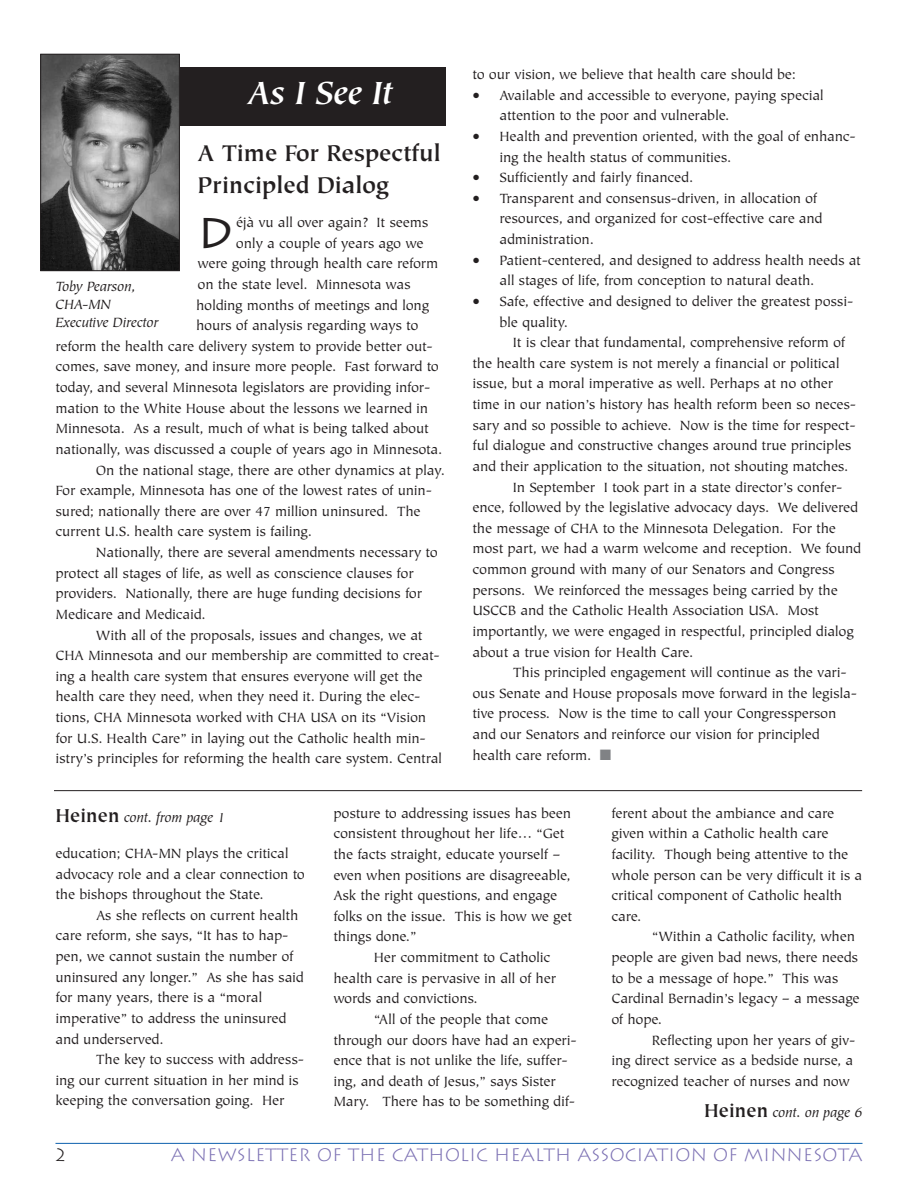
<style>
.page{position:relative;width:918px;height:1188px;background:#fff}
.page>*{position:absolute;margin:0;border:0;box-sizing:border-box;transform-origin:0 0}
.t1{font:42.9px "Lithos Pro";color:#231f20}
.t2{font:italic 700 36px "Tiepolo";letter-spacing:-.015em;color:#fff}
.t3{font:700 25.5px/31.7px "Tiepolo";letter-spacing:-.015em;color:#231f20}
.t4{font:300 18px "Lithos";color:#7d72b4}
.t5{font:300 18px "Lithos";color:#231f20}
.t6{font:15px/20.7px "Tiepolo";letter-spacing:-.015em;color:#231f20}
.t7{font:italic 15px/18px "Tiepolo";letter-spacing:-.015em;color:#231f20}
.s1{color:#808285}
.s2{font-weight:700;font-style:normal;font-size:21px}
</style>
<div class="page">
<hr style="left:56px;top:1143px;width:806px;height:1px;background:#0d60ae">
<div style="left:132px;top:67px;width:314px;height:58px;background:#231f20"></div>
<img style="left:42px;top:56px;width:136px;height:213px">
<div style="left:40px;top:54px;width:140px;height:217px;border:1px solid #231f20"></div>
<hr style="left:54px;top:790px;width:808px;height:1px;background:#231f20">
<h2 class="t2" style="left:248px;top:79px;width:146px">As I See It</h2>
<h3 class="t3" style="left:198px;top:140px;width:245px">A Time For Respectful<br>Principled Dialog</h3>
<h1 class="t1" style="left:198px;top:208px;width:37px">D</h1>
<p class="t6" style="left:236px;top:213px;width:194px">éjà vu all over again? It seems</p>
<p class="t6" style="left:236px;top:234px;width:189px">only a couple of years ago we</p>
<p class="t6" style="left:198px;top:255px;width:242px">were going through health care reform</p>
<p class="t6" style="left:198px;top:275px;width:215px">on the state level. Minnesota was</p>
<p class="t6" style="left:196px;top:296px;width:235px">holding months of meetings and long</p>
<p class="t6" style="left:196px;top:316px;width:224px">hours of analysis regarding ways to</p>
<p class="t6" style="left:55px;top:337px;width:379px">reform the health care delivery system to provide better out-</p>
<p class="t6" style="left:55px;top:358px;width:385px">comes, save money, and insure more people. Fast forward to</p>
<p class="t6" style="left:55px;top:378px;width:377px">today, and several Minnesota legislators are providing infor-</p>
<p class="t6" style="left:55px;top:399px;width:374px">mation to the White House about the lessons we learned in</p>
<p class="t6" style="left:55px;top:420px;width:375px">Minnesota. As a result, much of what is being talked about</p>
<p class="t6" style="left:55px;top:440px;width:388px">nationally, was discussed a couple of years ago in Minnesota.</p>
<p class="t6" style="left:96px;top:461px;width:350px">On the national stage, there are other dynamics at play.</p>
<p class="t6" style="left:55px;top:481px;width:378px">For example, Minnesota has one of the lowest rates of unin-</p>
<p class="t6" style="left:55px;top:502px;width:367px">sured; nationally there are over 47 million uninsured. The</p>
<p class="t6" style="left:55px;top:523px;width:258px">current U.S. health care system is failing.</p>
<p class="t6" style="left:96px;top:543px;width:343px">Nationally, there are several amendments necessary to</p>
<p class="t6" style="left:55px;top:564px;width:360px">protect all stages of life, as well as conscience clauses for</p>
<p class="t6" style="left:55px;top:585px;width:368px">providers. Nationally, there are huge funding decisions for</p>
<p class="t6" style="left:55px;top:605px;width:152px">Medicare and Medicaid.</p>
<p class="t6" style="left:96px;top:626px;width:328px">With all of the proposals, issues and changes, we at</p>
<p class="t6" style="left:55px;top:646px;width:386px">CHA Minnesota and our membership are committed to creat-</p>
<p class="t6" style="left:55px;top:667px;width:369px">ing a health care system that ensures everyone will get the</p>
<p class="t6" style="left:55px;top:688px;width:367px">health care they need, when they need it. During the elec-</p>
<p class="t6" style="left:55px;top:708px;width:372px">tions, CHA Minnesota worked with CHA USA on its “Vision</p>
<p class="t6" style="left:55px;top:729px;width:372px">for U.S. Health Care” in laying out the Catholic health min-</p>
<p class="t6" style="left:55px;top:750px;width:388px">istry’s principles for reforming the health care system. Central</p>
<p class="t7" style="left:56px;top:279px;width:104px">Toby Pearson,<br>CHA-MN<br>Executive Director</p>
<p class="t6" style="left:472px;top:65px;width:325px">to our vision, we believe that health care should be:</p>
<p class="t6" style="left:499px;top:86px;width:326px;text-indent:-27px">• Available and accessible to everyone, paying special attention to the poor and vulnerable.</p>
<p class="t6" style="left:499px;top:127px;width:358px;text-indent:-27px">• Health and prevention oriented, with the goal of enhanc&shy;ing the health status of communities.</p>
<p class="t6" style="left:472px;top:168px;width:222px">• Sufficiently and fairly financed.</p>
<p class="t6" style="left:499px;top:189px;width:325px;text-indent:-27px">• Transparent and consensus-driven, in allocation of resources, and organized for cost-effective care and administration.</p>
<p class="t6" style="left:499px;top:251px;width:363px;text-indent:-27px">• Patient-centered, and designed to address health needs at all stages of life, from conception to natural death.</p>
<p class="t6" style="left:499px;top:292px;width:355px;text-indent:-27px">• Safe, effective and designed to deliver the greatest possi&shy;ble quality.</p>
<p class="t6" style="left:513px;top:333px;width:334px">It is clear that fundamental, comprehensive reform of</p>
<p class="t6" style="left:472px;top:354px;width:369px">the health care system is not merely a financial or political</p>
<p class="t6" style="left:472px;top:375px;width:362px">issue, but a moral imperative as well. Perhaps at no other</p>
<p class="t6" style="left:472px;top:395px;width:385px">time in our nation’s history has health reform been so neces-</p>
<p class="t6" style="left:472px;top:416px;width:385px">sary and so possible to achieve. Now is the time for respect-</p>
<p class="t6" style="left:472px;top:436px;width:381px">ful dialogue and constructive changes around true principles</p>
<p class="t6" style="left:472px;top:457px;width:377px">and their application to the situation, not shouting matches.</p>
<p class="t6" style="left:513px;top:478px;width:331px">In September I took part in a state director’s confer-</p>
<p class="t6" style="left:472px;top:498px;width:387px">ence, followed by the legislative advocacy days. We delivered</p>
<p class="t6" style="left:472px;top:519px;width:365px">the message of CHA to the Minnesota Delegation. For the</p>
<p class="t6" style="left:472px;top:540px;width:390px">most part, we had a warm welcome and reception. We found</p>
<p class="t6" style="left:472px;top:560px;width:364px">common ground with many of our Senators and Congress</p>
<p class="t6" style="left:472px;top:581px;width:367px">persons. We reinforced the messages being carried by the</p>
<p class="t6" style="left:472px;top:601px;width:348px">USCCB and the Catholic Health Association USA. Most</p>
<p class="t6" style="left:472px;top:622px;width:383px">importantly, we were engaged in respectful, principled dialog</p>
<p class="t6" style="left:472px;top:643px;width:222px">about a true vision for Health Care.</p>
<p class="t6" style="left:513px;top:663px;width:335px">This principled engagement will continue as the vari-</p>
<p class="t6" style="left:472px;top:684px;width:386px">ous Senate and House proposals move forward in the legisla-</p>
<p class="t6" style="left:472px;top:705px;width:365px">tive process. Now is the time to call your Congressperson</p>
<p class="t6" style="left:472px;top:725px;width:349px">and our Senators and reinforce our vision for principled</p>
<p class="t6" style="left:472px;top:746px;width:140px">health care reform. <span class="s1">■</span></p>
<p class="t7" style="left:56px;top:809px;width:172px"><span class="s2">Heinen</span> cont. from page 1</p>
<p class="t6" style="left:55px;top:844px;width:251px">education; CHA-MN plays the critical advocacy role and a clear connection to the bishops throughout the State.</p>
<p class="t6" style="left:55px;top:906px;width:250px;text-indent:41px">As she reflects on current health care reform, she says, “It has to hap&shy;pen, we cannot sustain the number of uninsured any longer.” As she has said for many years, there is a “moral imperative” to address the uninsured and underserved.</p>
<p class="t6" style="left:55px;top:1050px;width:250px;text-indent:41px">The key to success with address&shy;ing our current situation in her mind is keeping the conversation going. Her</p>
<p class="t6" style="left:333px;top:804px;width:240px">posture to addressing issues has been consistent throughout her life… “Get the facts straight, educate yourself – even when positions are disagreeable, Ask the right questions, and engage folks on the issue. This is how we get things done.”</p>
<p class="t6" style="left:333px;top:948px;width:224px;text-indent:41px">Her commitment to Catholic health care is pervasive in all of her words and convictions.</p>
<p class="t6" style="left:333px;top:1010px;width:245px;text-indent:41px">“All of the people that come through our doors have had an experi&shy;ence that is not unlike the life, suffer&shy;ing, and death of Jesus,” says Sister Mary. There has to be something dif-</p>
<p class="t6" style="left:611px;top:804px;width:252px">ferent about the ambiance and care given within a Catholic health care facility. Though being attentive to the whole person can be very difficult it is a critical component of Catholic health care.</p>
<p class="t6" style="left:611px;top:928px;width:250px;text-indent:41px">“Within a Catholic facility, when people are given bad news, there needs to be a message of hope.” This was<br>Cardinal Bernadin’s legacy – a message of hope.</p>
<p class="t6" style="left:611px;top:1031px;width:246px;text-indent:41px">Reflecting upon her years of giv&shy;ing direct service as a bedside nurse, a recognized teacher of nurses and now</p>
<p class="t7" style="left:704px;top:1104px;width:160px"><span class="s2">Heinen</span> cont. on page 6</p>
<p class="t5" style="left:56px;top:1144px;width:12px">2</p>
<p class="t4" style="left:171px;top:1144px;width:693px">A NEWSLETTER OF THE CATHOLIC HEALTH ASSOCIATION OF MINNESOTA</p>
</div>
